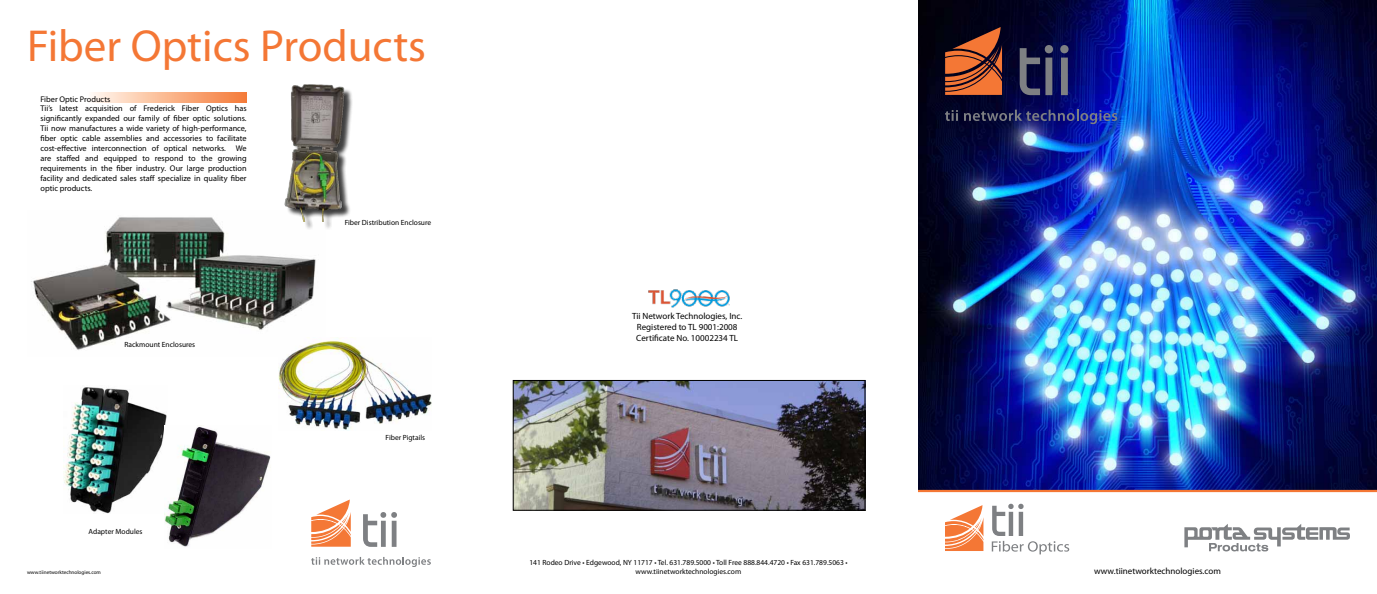
<style>
.page{position:relative;width:1377px;height:594px;background:#fff}
.page>*{position:absolute;margin:0;border:0;box-sizing:border-box;transform-origin:0 0}
.t1{font:45px "Myriad Pro";color:#f47735}
.t2{font:9px/10.8px "Myriad Pro";color:#000;text-align:center}
.t3{font:8.25px/9.9px "Myriad Pro";color:#000}
.t4{font:7.5px/9px "Myriad Pro";color:#000;text-align:center}
.t5{font:5.25px "Myriad Pro";color:#000}
</style>
<div class="page">
<img style="left:31px;top:217px;width:285px;height:133px">
<img style="left:918px;top:0;width:459px;height:490px">
<img style="left:515px;top:382px;width:348px;height:126px">
<div style="left:513px;top:380px;width:352px;height:130px;border:1px solid #000"></div>
<svg style="left:92px;top:93px;width:155px;height:10px;background:#fab790"></svg>
<div style="left:286px;top:85px;width:67px;height:145px;background:#000;opacity:.75"></div>
<img style="left:262px;top:84px;width:91px;height:137px">
<svg style="left:311px;top:557px;width:120px;height:10px"></svg>
<svg style="left:363px;top:512px;width:34px;height:35px"></svg>
<svg style="left:311px;top:500px;width:40px;height:47px"></svg>
<img style="left:648px;top:289px;width:82px;height:19px">
<svg style="left:945px;top:110px;width:13px;height:11px"></svg>
<svg style="left:964px;top:110px;width:153px;height:14px;background:#272e74"></svg>
<svg style="left:1020px;top:45px;width:33px;height:50px;background:#3c3d5a"></svg>
<svg style="left:1060px;top:45px;width:9px;height:50px"></svg>
<svg style="left:945px;top:27px;width:57px;height:68px;background:#994b2a"></svg>
<svg style="left:945px;top:505px;width:38px;height:46px"></svg>
<svg style="left:992px;top:504px;width:77px;height:50px"></svg>
<svg style="left:1184px;top:524px;width:166px;height:27px"></svg>
<hr style="left:918px;top:490px;width:459px;height:2px;background:#f47735">
<img style="left:278px;top:338px;width:153px;height:93px">
<img style="left:63px;top:387px;width:104px;height:126px">
<img style="left:164px;top:425px;width:107px;height:122px">
<h1 class="t1" style="left:27px;top:19px;width:401px">Fiber Optics Products</h1>
<p class="t3" style="left:40px;top:94px;width:208px">Fiber Optic Products<br>Tii’s latest acquisition of Frederick Fiber Optics has significantly expanded our family of fiber optic solutions.<br>Tii now manufactures a wide variety of high-performance, fiber optic cable assemblies and accessories to facilitate cost-effective interconnection of optical networks. We are staffed and equipped to respond to the growing requirements in the fiber industry. Our large production facility and dedicated sales staff specialize in quality fiber optic products.</p>
<p class="t4" style="left:125px;top:340px;width:72px">Rackmount Enclosures</p>
<p class="t4" style="left:89px;top:527px;width:55px">Adapter Modules</p>
<p class="t5" style="left:27px;top:569px;width:75px">www.tiinetworktechnologies.com</p>
<p class="t4" style="left:345px;top:218px;width:88px">Fiber Distribution Enclosure</p>
<p class="t4" style="left:386px;top:433px;width:41px">Fiber Pigtails</p>
<p class="t2" style="left:632px;top:311px;width:112px">Tii Network Technologies, Inc.<br>Registered to TL 9001:2008<br>Certificate No. 10002234 TL</p>
<p class="t4" style="left:529px;top:558px;width:320px">141 Rodeo Drive • Edgewood, NY 11717 • Tel. 631.789.5000 • Toll Free 888.844.4720 • Fax 631.789.5063 • www.tiinetworktechnologies.com</p>
<p class="t2" style="left:1094px;top:565px;width:128px">www.tiinetworktechnologies.com</p>
</div>
